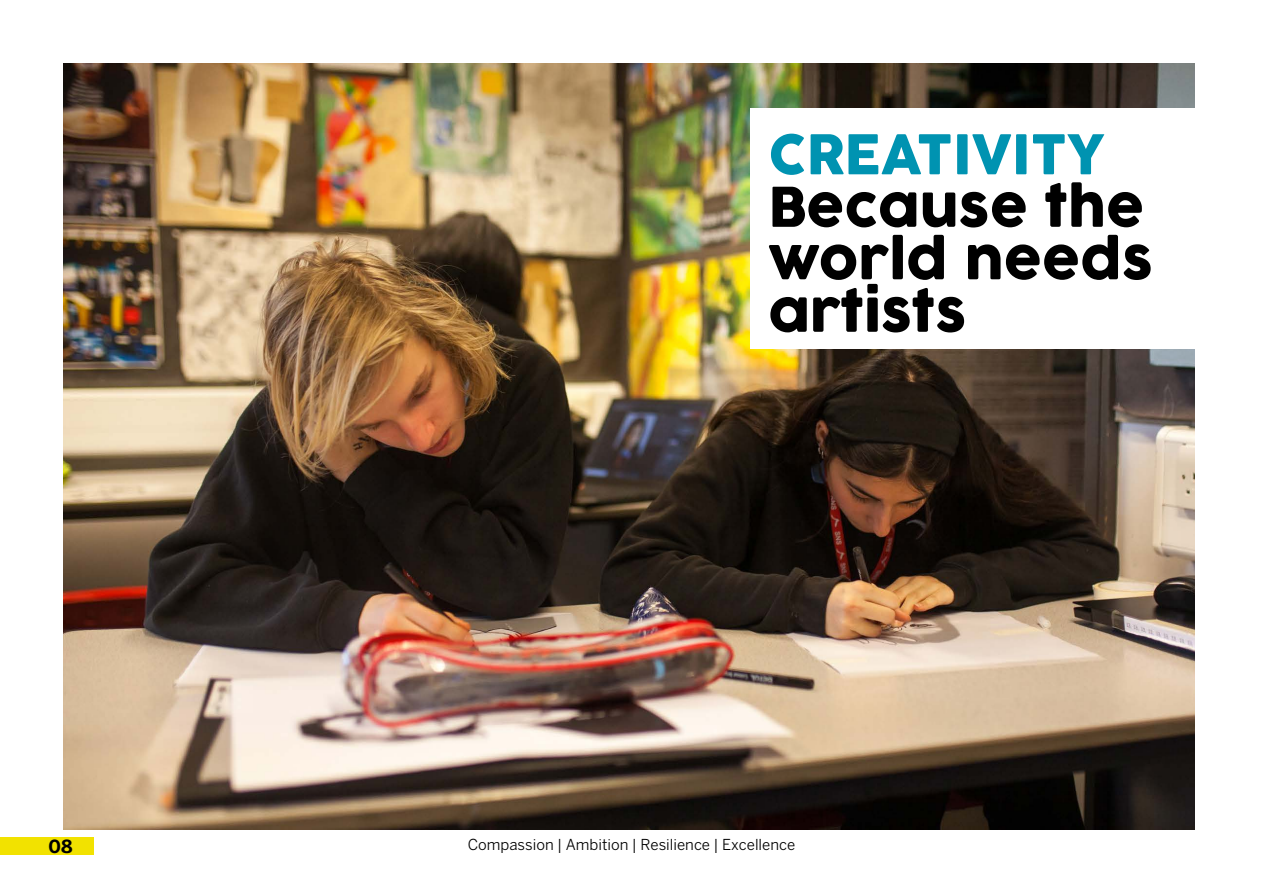
<style>
.page{position:relative;width:1263px;height:893px;background:#fff}
.page>*{position:absolute;margin:0;border:0;box-sizing:border-box;transform-origin:0 0}
.t1{font:54px/52.5px "Cocogoose";color:#000}
.t2{font:54px "Cocogoose";color:#0093b1}
.t3{font:700 18px "Benton Sans";color:#000}
.t4{font:15px "Benton Sans";color:#000}
</style>
<div class="page">
<img style="left:64px;top:64px;width:1130px;height:765px">
<div style="left:0;top:838px;width:94px;height:17px;background:#f2e200"></div>
<div style="left:750px;top:108px;width:492px;height:241px;background:#fff"></div>
<p class="t3" style="left:49px;top:836px;width:26px">08</p>
<h1 class="t2" style="left:768px;top:117px;width:338px">CREATIVITY</h1>
<h1 class="t1" style="left:768px;top:183px;width:386px">Because the world needs artists</h1>
<p class="t4" style="left:468px;top:836px;width:329px">Compassion | Ambition | Resilience | Excellence</p>
</div>
